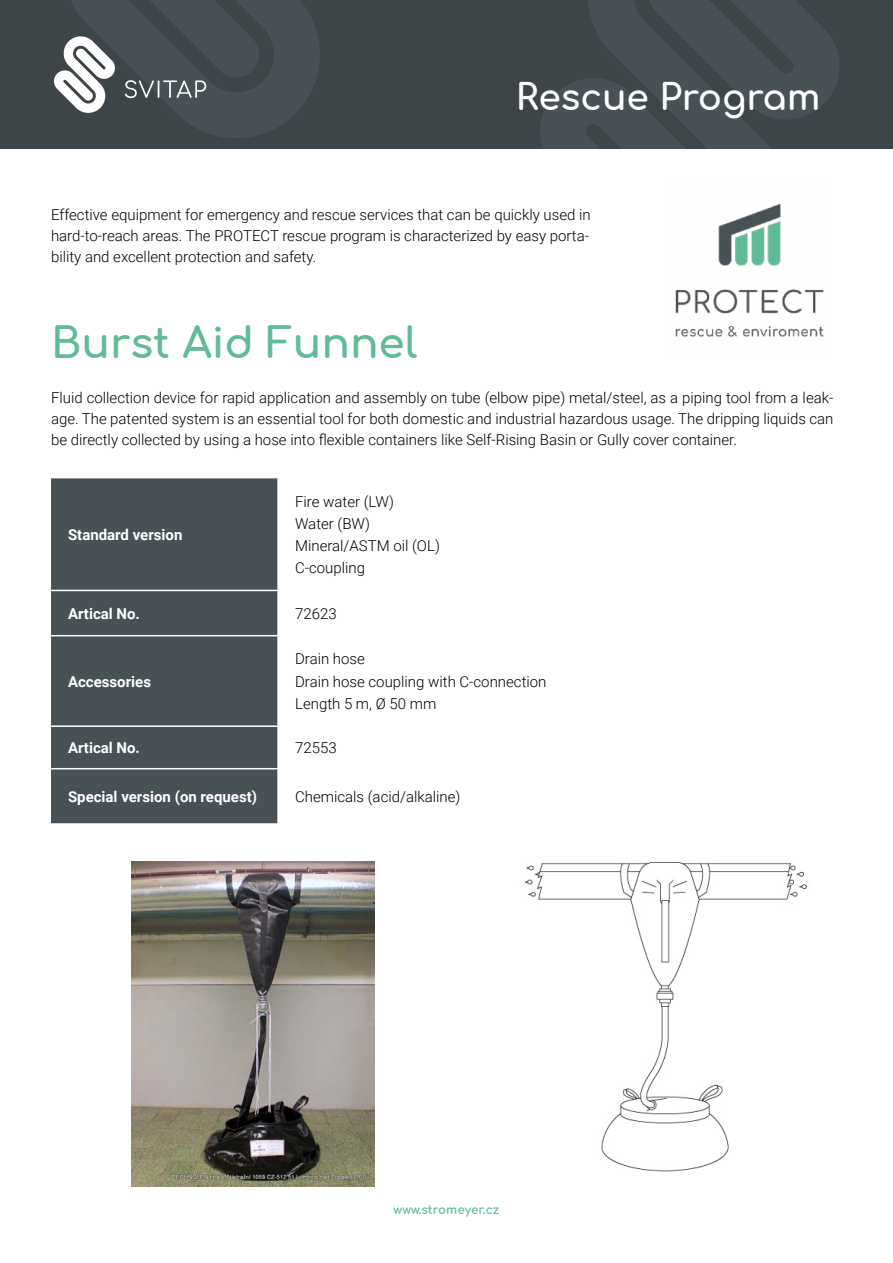
<style>
.page{position:relative;width:893px;height:1263px;background:#fff}
.page>*{position:absolute;margin:0;border:0;box-sizing:border-box;transform-origin:0 0}
.Nadpis{font:700 42px "Comfortaa";color:#61bb97}
.t1{font:700 36px "Comfortaa";color:#fff}
.Tabulka__text{font:300 15px/21px "Roboto";color:#000;text-align:justify}
.Tabulka__záhlaví{font:700 15px "Roboto";color:#fff}
.t2{font:700 12px "Comfortaa";color:#61bb97}
</style>
<div class="page">
<div style="left:0;top:0;width:893px;height:149px;background:#3d4548"></div>
<svg style="left:540px;top:0;width:299px;height:149px"></svg>
<img style="left:524px;top:862px;width:283px;height:310px">
<img style="left:131px;top:862px;width:244px;height:324px">
<div style="left:51px;top:478px;width:226px;height:345px;background:#485156"></div>
<hr style="left:51px;top:590px;width:228px;height:1px;background:#fff">
<hr style="left:51px;top:635px;width:228px;height:1px;background:#fff">
<hr style="left:51px;top:725px;width:228px;height:2px;background:#fff">
<hr style="left:51px;top:768px;width:228px;height:1px;background:#fff">
<svg style="left:54px;top:0;width:266px;height:138px"></svg>
<img style="left:675px;top:203px;width:149px;height:137px">
<h2 class="t1" style="left:516px;top:64px;width:306px">Rescue Program</h2>
<p class="Tabulka__text" style="left:51px;top:203px;width:541px">Effective equipment for emergency and rescue services that can be quickly used in hard-to-reach areas. The PROTECT rescue program is characterized by easy porta&shy;bility and excellent protection and safety.</p>
<p class="Nadpis" style="left:51px;top:304px;width:368px">Burst Aid Funnel</p>
<p class="Tabulka__text" style="left:51px;top:386px;width:784px">Fluid collection device for rapid application and assembly on tube (elbow pipe) metal/steel, as a piping tool from a leak&shy;age. The patented system is an essential tool for both domestic and industrial hazardous usage. The dripping liquids can be directly collected by using a hose into flexible containers like Self-Rising Basin or Gully cover container.</p>
<p class="Tabulka__záhlaví" style="left:68px;top:524px;width:116px">Standard version</p>
<p class="Tabulka__text" style="left:295px;top:490px;width:100px">Fire water (LW)</p>
<p class="Tabulka__text" style="left:295px;top:512px;width:76px">Water (BW)</p>
<p class="Tabulka__text" style="left:295px;top:535px;width:146px">Mineral/ASTM oil (OL)</p>
<p class="Tabulka__text" style="left:295px;top:557px;width:71px">C-coupling</p>
<p class="Tabulka__záhlaví" style="left:68px;top:603px;width:73px">Artical No.</p>
<p class="Tabulka__text" style="left:295px;top:602px;width:43px">72623</p>
<p class="Tabulka__záhlaví" style="left:68px;top:671px;width:85px">Accessories</p>
<p class="Tabulka__text" style="left:295px;top:648px;width:71px">Drain hose</p>
<p class="Tabulka__text" style="left:295px;top:670px;width:253px">Drain hose coupling with C-connection</p>
<p class="Tabulka__text" style="left:295px;top:692px;width:143px">Length 5 m, Ø 50 mm</p>
<p class="Tabulka__záhlaví" style="left:68px;top:737px;width:73px">Artical No.</p>
<p class="Tabulka__text" style="left:295px;top:737px;width:43px">72553</p>
<p class="Tabulka__záhlaví" style="left:68px;top:786px;width:191px">Special version (on request)</p>
<p class="Tabulka__text" style="left:295px;top:785px;width:167px">Chemicals (acid/alkaline)</p>
<p class="t2" style="left:394px;top:1198px;width:107px">www.stromeyer.cz</p>
</div>
